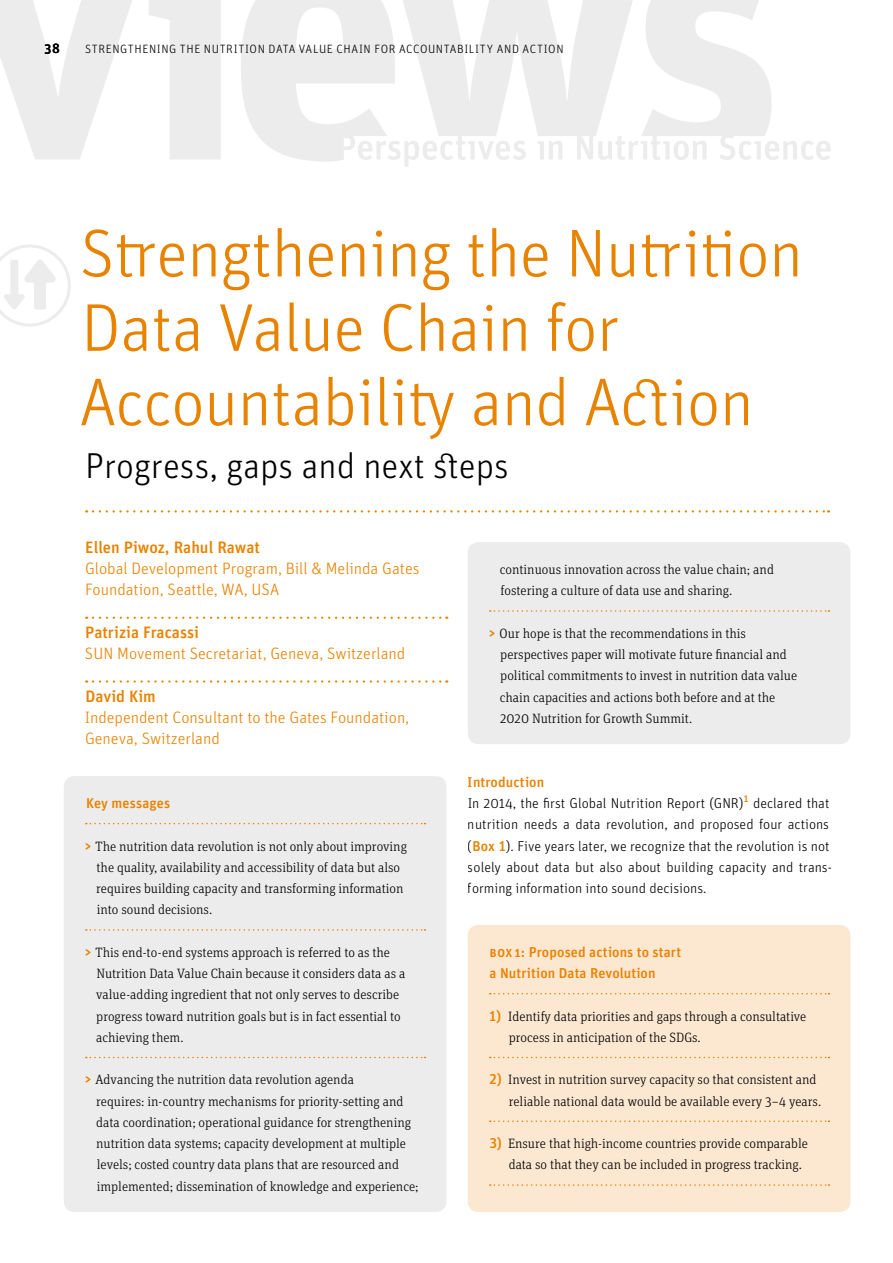
<style>
.page{position:relative;width:893px;height:1263px;background:#fff}
.page>*{position:absolute;margin:0;border:0;box-sizing:border-box;transform-origin:0 0}
.t1{font:300 67.5px/74.4px "Unit Pro";letter-spacing:-.01em;color:#e88300}
.t2{font:300 36px "Unit Pro";color:#000}
.t3{font:300 16.5px/21.3px "Unit Pro";color:#e88300}
.t4{font:500 16.5px "Unit Pro";color:#e88300}
.t5{font:300 14.25px/21.3px "Unit Pro";color:#000}
.t6{font:500 14.25px/21.3px "Unit Pro";letter-spacing:.005em;color:#e88300}
.t7{font:300 13.5px/21.3px "Unit Slab Pro";color:#000}
.t8{font:500 13.5px "Unit Pro";color:#000}
.t9{font:300 12px "Unit Pro";letter-spacing:.05em;color:#000}
.s1{font-family:"Unit Pro";font-weight:500;font-size:14.25px;color:#e88300}
.s2{font-weight:500;color:#e88300}
</style>
<div class="page">
<svg style="left:0;top:0;width:772px;height:162px;fill:#ececec"></svg>
<svg style="left:339px;top:134px;width:187px;height:33px"></svg>
<svg style="left:537px;top:141px;width:25px;height:18px"></svg>
<svg style="left:577px;top:134px;width:129px;height:26px"></svg>
<svg style="left:719px;top:134px;width:112px;height:26px"></svg>
<div style="left:64px;top:776px;width:382px;height:436px;background:#ececec;border-radius:11px"></div>
<div style="left:468px;top:925px;width:382px;height:287px;background:#fce7d1;border-radius:11px"></div>
<div style="left:468px;top:542px;width:382px;height:202px;background:#ececec;border-radius:11px"></div>
<svg style="left:93px;top:617px;width:354px;height:2px"></svg>
<svg style="left:93px;top:680px;width:354px;height:3px"></svg>
<svg style="left:86px;top:823px;width:339px;height:1px"></svg>
<svg style="left:86px;top:929px;width:339px;height:2px"></svg>
<svg style="left:86px;top:1057px;width:339px;height:1px"></svg>
<svg style="left:490px;top:610px;width:339px;height:2px"></svg>
<svg style="left:93px;top:510px;width:736px;height:2px"></svg>
<svg style="left:490px;top:993px;width:339px;height:1px"></svg>
<svg style="left:490px;top:1057px;width:339px;height:1px"></svg>
<svg style="left:490px;top:1120px;width:339px;height:2px"></svg>
<svg style="left:490px;top:1184px;width:339px;height:2px"></svg>
<svg style="left:0;top:245px;width:71px;height:82px"></svg>
<p class="t8" style="left:45px;top:39px;width:17px">38</p>
<p class="t9" style="left:85px;top:41px;width:480px">STRENGTHENING THE NUTRITION DATA VALUE CHAIN FOR ACCOUNTABILITY AND ACTION</p>
<h1 class="t1" style="left:79px;top:214px;width:725px">Strengthening the Nutrition<br>Data Value Chain for<br>Accountability and Action</h1>
<h2 class="t2" style="left:85px;top:443px;width:425px">Progress, gaps and next steps</h2>
<p class="t4" style="left:85px;top:535px;width:176px">Ellen Piwoz, Rahul Rawat</p>
<p class="t3" style="left:85px;top:557px;width:336px">Global Development Program, Bill &amp; Melinda Gates<br>Foundation, Seattle, WA, USA</p>
<p class="t4" style="left:85px;top:620px;width:115px">Patrizia Fracassi</p>
<p class="t3" style="left:85px;top:642px;width:322px">SUN Movement Secretariat, Geneva, Switzerland</p>
<p class="t4" style="left:85px;top:684px;width:72px">David Kim</p>
<p class="t3" style="left:85px;top:706px;width:326px">Independent Consultant to the Gates Foundation,<br>Geneva, Switzerland</p>
<p class="t6" style="left:86px;top:792px;width:86px">Key messages</p>
<p class="t7" style="left:96px;top:835px;width:312px;text-indent:-12px"><span class="s1">&gt;</span> The nutrition data revolution is not only about improving the quality, availability and accessibility of data but also requires building capacity and transforming information into sound decisions.</p>
<p class="t7" style="left:96px;top:941px;width:311px;text-indent:-12px"><span class="s1">&gt;</span> This end-to-end systems approach is referred to as the Nutrition Data Value Chain because it considers data as a value-adding ingredient that not only serves to describe progress toward nutrition goals but is in fact essential to achieving them.</p>
<p class="t7" style="left:96px;top:1069px;width:324px;text-indent:-12px"><span class="s1">&gt;</span> Advancing the nutrition data revolution agenda<br>requires: in-country mechanisms for priority-setting and data coordination; operational guidance for strengthening nutrition data systems; capacity development at multiple levels; costed country data plans that are resourced and implemented; dissemination of knowledge and experience;</p>
<p class="t7" style="left:500px;top:558px;width:276px">continuous innovation across the value chain; and fostering a culture of data use and sharing.</p>
<p class="t7" style="left:500px;top:622px;width:299px;text-indent:-12px"><span class="s1">&gt;</span> Our hope is that the recommendations in this perspectives paper will motivate future financial and political commitments to invest in nutrition data value chain capacities and actions both before and at the 2020 Nutrition for Growth Summit.</p>
<p class="t5" style="left:467px;top:771px;width:366px"><span class="s2">Introduction<br></span>In 2014, the first Global Nutrition Report (GNR)<sup>1</sup> declared that nutrition needs a data revolution, and proposed four actions (<span class="s2">Box 1</span>). Five years later, we recognize that the revolution is not solely about data but also about building capacity and trans&shy;forming information into sound decisions.</p>
<p class="t6" style="left:490px;top:940px;width:193px">box1: Proposed actions to start a Nutrition Data Revolution</p>
<p class="t7" style="left:509px;top:1005px;width:299px;text-indent:-20px"><span class="s1">1)</span> Identify data priorities and gaps through a consultative process in anticipation of the SDGs.</p>
<p class="t7" style="left:509px;top:1069px;width:314px;text-indent:-20px"><span class="s1">2)</span> Invest in nutrition survey capacity so that consistent and reliable national data would be available every 3–4 years.</p>
<p class="t7" style="left:509px;top:1132px;width:301px;text-indent:-19px"><span class="s1">3)</span> Ensure that high-income countries provide comparable data so that they can be included in progress tracking.</p>
</div>
